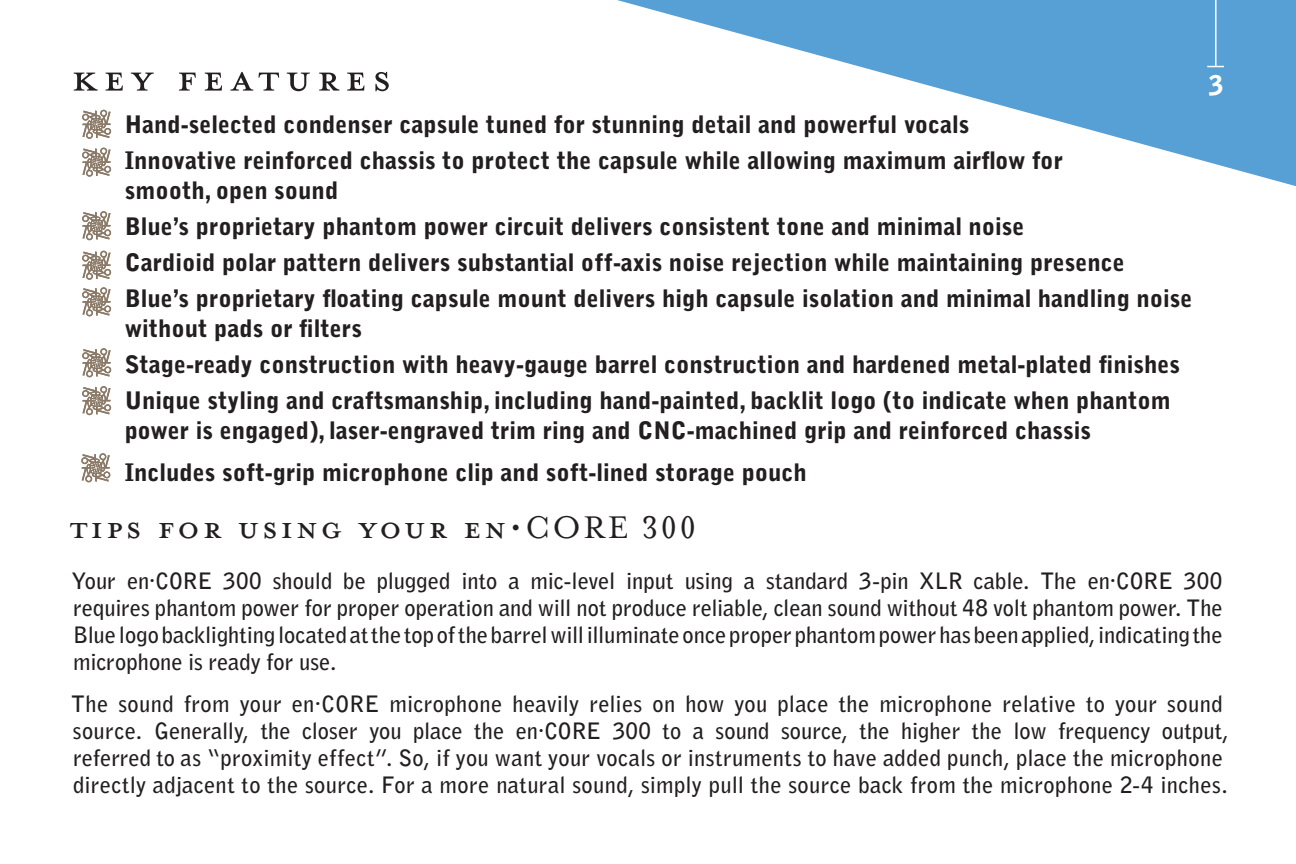
<style>
.page{position:relative;width:1296px;height:864px;background:#fff}
.page>*{position:absolute;margin:0;border:0;box-sizing:border-box;transform-origin:0 0}
.t1{font:54px "Mrs Eaves Petite Caps";letter-spacing:.1em;color:#231f20}
.t2{font:45px "Mrs Eaves Petite Caps";letter-spacing:.06em;color:#231f20}
.t3{font:900 27px "Bell Gothic Std";color:#fff}
.t4{font:900 24px/36px "Bell Gothic Std";color:#231f20}
.t5{font:700 22.5px/27px "Bell Gothic Std";letter-spacing:.01em;color:#231f20;text-align:justify}
.s1{font-family:"Mrs Eaves";font-weight:700}
.s2{font-size:36px}
</style>
<div class="page">
<svg style="left:617px;top:0;width:679px;height:186px"></svg>
<svg style="left:82px;top:110px;width:29px;height:29px"></svg>
<svg style="left:82px;top:148px;width:29px;height:29px"></svg>
<svg style="left:82px;top:211px;width:29px;height:29px"></svg>
<svg style="left:82px;top:251px;width:29px;height:29px"></svg>
<svg style="left:82px;top:287px;width:29px;height:29px"></svg>
<svg style="left:82px;top:386px;width:29px;height:29px"></svg>
<svg style="left:1207px;top:66px;width:17px;height:1px"></svg>
<hr style="left:1215px;top:0;width:2px;height:66px;background:#fff">
<svg style="left:82px;top:348px;width:29px;height:29px"></svg>
<svg style="left:81px;top:453px;width:29px;height:29px"></svg>
<h1 class="t1" style="left:71px;top:47px;width:321px">key features</h1>
<p class="t4" style="left:125px;top:106px;width:940px">Hand-selected condenser capsule tuned for stunning detail and powerful vocals<br>Innovative reinforced chassis to protect the capsule while allowing maximum airflow for</p>
<p class="t4" style="left:125px;top:172px;width:1069px">smooth, open sound<br>Blue’s proprietary phantom power circuit delivers consistent tone and minimal noise<br>Cardioid polar pattern delivers substantial off-axis noise rejection while maintaining presence Blue’s proprietary floating capsule mount delivers high capsule isolation and minimal handling noise</p>
<p class="t4" style="left:125px;top:310px;width:1057px">without pads or filters<br>Stage-ready construction with heavy-gauge barrel construction and hardened metal-plated finishes<br>Unique styling and craftsmanship, including hand-painted, backlit logo (to indicate when phantom</p>
<p class="t4" style="left:125px;top:409px;width:968px;line-height:42px">power is engaged), laser-engraved trim ring and CNC-machined grip and reinforced chassis<br>Includes soft-grip microphone clip and soft-lined storage pouch</p>
<h2 class="t2" style="left:70px;top:501px;width:628px">tips for using your en<span class="s1">·</span><span class="s2">CORE 300</span></h2>
<p class="t5" style="left:71px;top:567px;width:1153px">Your en·CORE 300 should be plugged into a mic-level input using a standard 3-pin XLR cable. The en·CORE 300 requires phantom power for proper operation and will not produce reliable, clean sound without 48 volt phantom power. The Blue logo backlighting located at the top of the barrel will illuminate once proper phantom power has been applied, indicating the microphone is ready for use.</p>
<p class="t5" style="left:71px;top:690px;width:1159px;text-align:left">The sound from your en·CORE microphone heavily relies on how you place the microphone relative to your sound source. Generally, the closer you place the en·CORE 300 to a sound source, the higher the low frequency output, referred to as “proximity effect”. So, if you want your vocals or instruments to have added punch, place the microphone directly adjacent to the source. For a more natural sound, simply pull the source back from the microphone 2-4 inches.</p>
<p class="t3" style="left:1209px;top:70px;width:17px">3</p>
</div>
